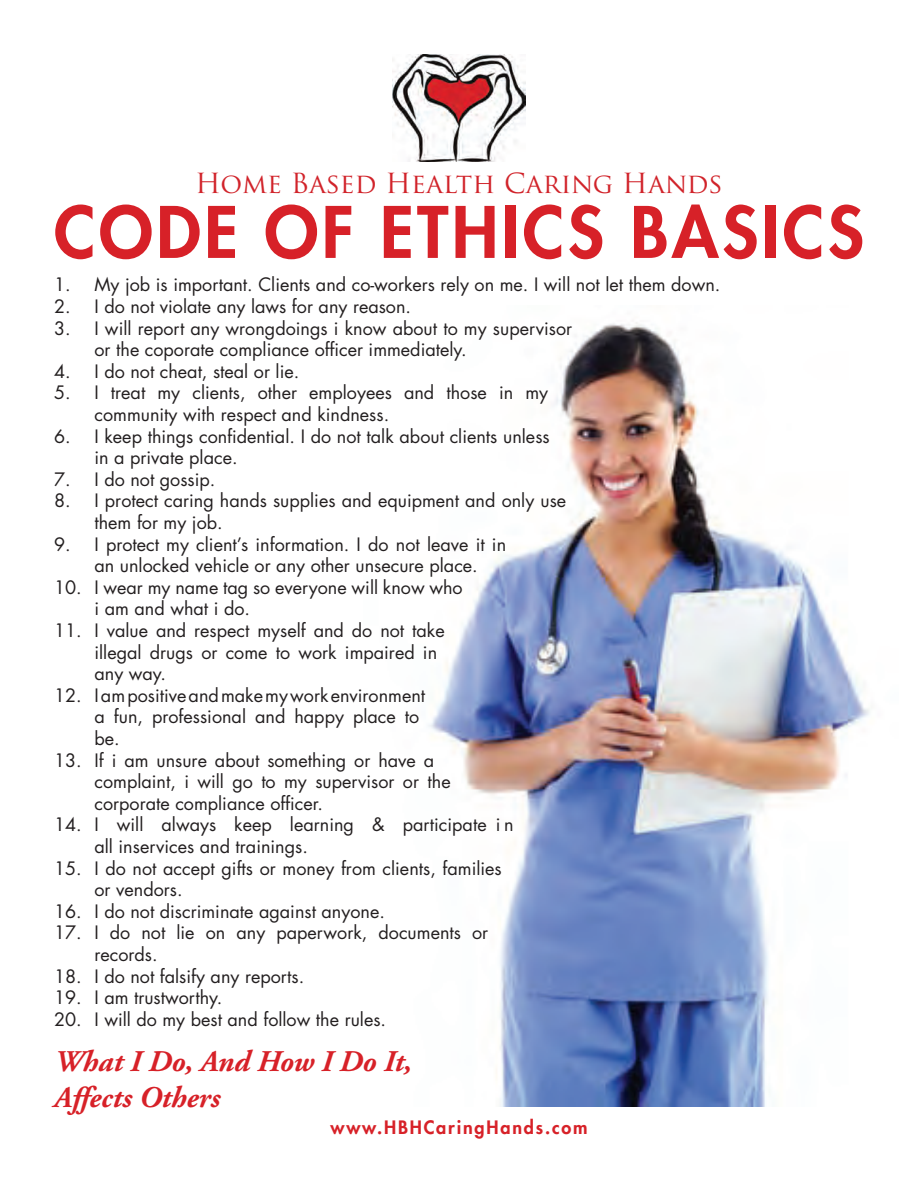
<style>
.page{position:relative;width:918px;height:1188px;background:#fff}
.page>*{position:absolute;margin:0;border:0;box-sizing:border-box;transform-origin:0 0}
.t1{font:800 69px "Futura Std";letter-spacing:.05em;color:#d72128}
.t2{font:italic 700 30px/36px "Adobe Garamond Pro";color:#d72128}
.t3{font:27px "Trajan Pro";color:#d1232a}
.t4{font:18px/21.6px "Futura Std";color:#231f20}
.t5{font:800 18px "Futura Std";letter-spacing:.1em;color:#d72128}
</style>
<div class="page">
<img style="left:428px;top:322px;width:442px;height:785px">
<img style="left:393px;top:54px;width:132px;height:108px">
<h3 class="t3" style="left:195px;top:166px;width:529px">Home Based Health Caring Hands</h3>
<h1 class="t1" style="left:54px;top:189px;width:811px">CODE OF ETHICS BASICS</h1>
<p class="t4" style="left:54px;top:274px;width:668px">1. My job is important. Clients and co-workers rely on me. I will not let them down.</p>
<p class="t4" style="left:54px;top:296px;width:359px">2. I do not violate any laws for any reason.</p>
<p class="t4" style="left:94px;top:317px;width:479px;text-indent:-40px">3. I will report any wrongdoings i know about to my supervisor or the coporate compliance officer immediately.</p>
<p class="t4" style="left:54px;top:361px;width:247px">4. I do not cheat, steal or lie.</p>
<p class="t4" style="left:94px;top:382px;width:455px;text-indent:-40px">5. I treat my clients, other employees and those in my community with respect and kindness.</p>
<p class="t4" style="left:94px;top:425px;width:457px;text-indent:-40px">6. I keep things confidential. I do not talk about clients unless in a private place.</p>
<p class="t4" style="left:54px;top:469px;width:163px">7. I do not gossip.</p>
<p class="t4" style="left:94px;top:490px;width:473px;text-indent:-40px">8. I protect caring hands supplies and equipment and only use them for my job.</p>
<p class="t4" style="left:94px;top:533px;width:413px;text-indent:-40px">9. I protect my client’s information. I do not leave it in an unlocked vehicle or any other unsecure place.</p>
<p class="t4" style="left:94px;top:577px;width:370px;text-indent:-40px">10. I wear my name tag so everyone will know who i am and what i do.</p>
<p class="t4" style="left:94px;top:620px;width:352px;text-indent:-40px">11. I value and respect myself and do not take illegal drugs or come to work impaired in any way.</p>
<p class="t4" style="left:94px;top:685px;width:332px;text-indent:-40px">12. I am positive and make my work environment a fun, professional and happy place to be.</p>
<p class="t4" style="left:94px;top:749px;width:358px;text-indent:-40px">13. If i am unsure about something or have a complaint, i will go to my supervisor or the corporate compliance officer.</p>
<p class="t4" style="left:94px;top:814px;width:421px;text-indent:-40px">14. I will always keep learning &amp; participate i n all inservices and trainings.</p>
<p class="t4" style="left:94px;top:857px;width:409px;text-indent:-40px">15. I do not accept gifts or money from clients, families or vendors.</p>
<p class="t4" style="left:54px;top:901px;width:332px">16. I do not discriminate against anyone.</p>
<p class="t4" style="left:94px;top:922px;width:395px;text-indent:-40px">17. I do not lie on any paperwork, documents or records.</p>
<p class="t4" style="left:54px;top:965px;width:252px">18. I do not falsify any reports.</p>
<p class="t4" style="left:54px;top:987px;width:170px">19. I am trustworthy.</p>
<p class="t4" style="left:54px;top:1009px;width:334px">20. I will do my best and follow the rules.</p>
<h2 class="t2" style="left:54px;top:1044px;width:359px">What I Do, And How I Do It,<br>Affects Others</h2>
<p class="t5" style="left:330px;top:1116px;width:259px">www.HBHCaringHands.com</p>
</div>
